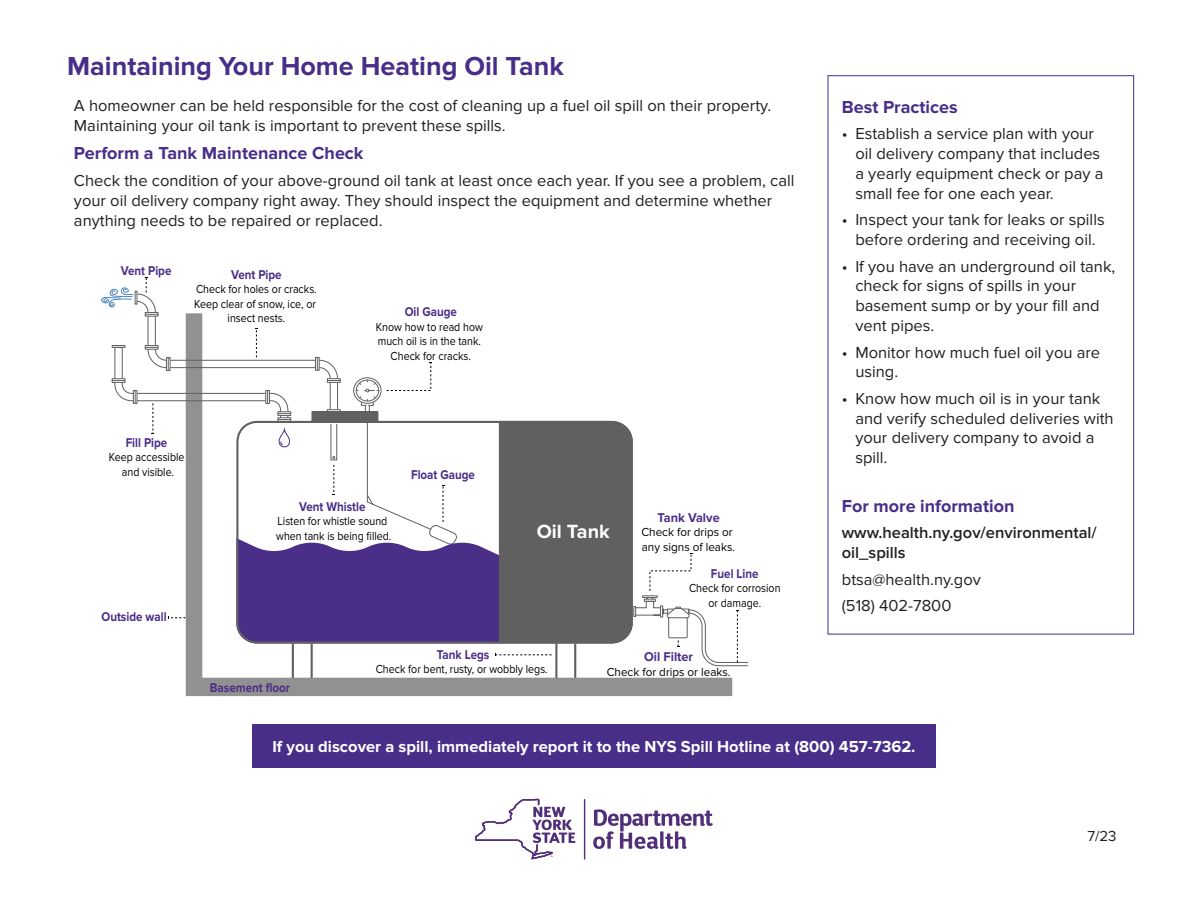
<style>
.page{position:relative;width:1188px;height:918px;background:#fff}
.page>*{position:absolute;margin:0;border:0;box-sizing:border-box;transform-origin:0 0}
.t1{font:700 27px "Proxima Nova";color:#482e89}
.t2{font:700 20.1px "Myriad Pro";color:#000}
.t3{font:700 19.8px "Proxima Nova";color:#fff}
.t4{font:700 18px "Proxima Nova";color:#482e89}
.t5{font:16.5px/19.8px "Proxima Nova";color:#231f20}
.t6{font:700 16.5px "Proxima Nova";color:#fff}
.t7{font:600 16.5px/19.8px "Proxima Nova";color:#231f20}
.t8{font:15px "Proxima Nova";color:#231f20}
.t9{font:700 13.2px "Proxima Nova";color:#4a2e88;scale:.88 1}
.t10{font:700 13.2px "Proxima Nova";color:#4a2e88;scale:.96 1}
.t11{font:12.15px/14.5px "Proxima Nova";color:#000;text-align:center;scale:.88 1}
.t12{font:12.15px/14.5px "Proxima Nova";color:#000;scale:.96 1}
</style>
<div class="page">
<div style="left:828px;top:75px;width:306px;height:559px;border:1px solid #482e89"></div>
<div style="left:252px;top:724px;width:684px;height:43px;background:#482e89"></div>
<svg style="left:593px;top:809px;width:120px;height:40px"></svg>
<hr style="left:584px;top:799px;width:1px;height:61px;background:#523079">
<svg style="left:475px;top:799px;width:100px;height:60px"></svg>
<svg style="left:168px;top:617px;width:18px;height:2px"></svg>
<svg style="left:186px;top:313px;width:546px;height:383px"></svg>
<hr style="left:170px;top:367px;width:146px;height:1px;background:#606060">
<hr style="left:170px;top:360px;width:146px;height:1px;background:#606060">
<hr style="left:137px;top:400px;width:129px;height:1px;background:#606060">
<hr style="left:137px;top:393px;width:129px;height:1px;background:#606060">
<div style="left:115px;top:347px;width:7px;height:32px;border:1px solid #606060"></div>
<div style="left:112px;top:379px;width:13px;height:4px;border:1px solid #606060"></div>
<div style="left:166px;top:357px;width:4px;height:14px;border:1px solid #606060"></div>
<div style="left:133px;top:390px;width:4px;height:14px;border:1px solid #606060"></div>
<svg style="left:112px;top:380px;width:24px;height:23px"></svg>
<svg style="left:101px;top:278px;width:68px;height:92px"></svg>
<svg style="left:236px;top:328px;width:512px;height:338px"></svg>
<svg style="left:152px;top:403px;width:2px;height:31px"></svg>
<p class="t1" style="left:67px;top:51px;width:498px">Maintaining Your Home Heating Oil Tank</p>
<p class="t5" style="left:74px;top:96px;width:699px">A homeowner can be held responsible for the cost of cleaning up a fuel oil spill on their property.<br>Maintaining your oil tank is important to prevent these spills.</p>
<p class="t4" style="left:74px;top:143px;width:291px">Perform a Tank Maintenance Check</p>
<p class="t5" style="left:74px;top:171px;width:722px">Check the condition of your above-ground oil tank at least once each year. If you see a problem, call your oil delivery company right away. They should inspect the equipment and determine whether anything needs to be repaired or replaced.</p>
<p class="t2" style="left:90px;top:214px;width:261px">Above-Ground Tank Diagram</p>
<p class="t9" style="left:121px;top:263px;width:59px">Vent Pipe</p>
<p class="t9" style="left:231px;top:267px;width:59px">Vent Pipe</p>
<p class="t11" style="left:194px;top:282px;width:141px">Check for holes or cracks.<br>Keep clear of snow, ice, or insect nests.</p>
<p class="t9" style="left:405px;top:304px;width:61px">Oil Gauge</p>
<p class="t11" style="left:376px;top:320px;width:123px">Know how to read how much oil is in the tank.<br>Check for cracks.</p>
<p class="t9" style="left:126px;top:435px;width:49px">Fill Pipe</p>
<p class="t11" style="left:109px;top:450px;width:87px">Keep accessible and visible.</p>
<p class="t9" style="left:101px;top:609px;width:76px">Outside wall</p>
<p class="t9" style="left:299px;top:499px;width:77px">Vent Whistle</p>
<p class="t11" style="left:276px;top:514px;width:132px;text-align:left">Listen for whistle sound when tank is being filled.</p>
<p class="t9" style="left:411px;top:467px;width:74px">Float Gauge</p>
<p class="t3" style="left:537px;top:520px;width:75px">Oil Tank</p>
<p class="t10" style="left:657px;top:510px;width:66px">Tank Valve</p>
<p class="t12" style="left:641px;top:525px;width:99px">Check for drips or any signs of leaks.</p>
<p class="t9" style="left:711px;top:566px;width:56px">Fuel Line</p>
<p class="t11" style="left:689px;top:581px;width:106px">Check for corrosion or damage.</p>
<p class="t9" style="left:210px;top:680px;width:92px">Basement floor</p>
<p class="t9" style="left:437px;top:647px;width:61px">Tank Legs</p>
<p class="t11" style="left:376px;top:662px;width:197px">Check for bent, rusty, or wobbly legs.</p>
<p class="t10" style="left:644px;top:649px;width:53px">Oil Filter</p>
<p class="t12" style="left:607px;top:664px;width:131px">Check for drips or leaks.</p>
<p class="t4" style="left:842px;top:96px;width:117px">Best Practices</p>
<p class="t5" style="left:855px;top:124px;width:250px;text-indent:-14px">• Establish a service plan with your oil delivery company that includes a yearly equipment check or pay a small fee for one each year.</p>
<p class="t5" style="left:842px;top:210px;width:264px;text-align:center">• Inspect your tank for leaks or spills before ordering and receiving oil.</p>
<p class="t5" style="left:855px;top:256px;width:261px;text-indent:-14px">• If you have an underground oil tank, check for signs of spills in your basement sump or by your fill and vent pipes.</p>
<p class="t5" style="left:855px;top:342px;width:246px;text-indent:-14px">• Monitor how much fuel oil you are using.</p>
<p class="t5" style="left:855px;top:389px;width:260px;text-indent:-14px">• Know how much oil is in your tank and verify scheduled deliveries with your delivery company to avoid a spill.</p>
<p class="t4" style="left:842px;top:496px;width:174px">For more information</p>
<p class="t7" style="left:842px;top:523px;width:256px">www.health.ny.gov/environmental/ oil_spills</p>
<p class="t5" style="left:842px;top:570px;width:141px">btsa@health.ny.gov</p>
<p class="t5" style="left:842px;top:596px;width:111px">(518) 402-7800</p>
<p class="t6" style="left:272px;top:737px;width:645px">If you discover a spill, immediately report it to the NYS Spill Hotline at (800) 457-7362.</p>
<p class="t8" style="left:1087px;top:827px;width:31px">7/23</p>
</div>
